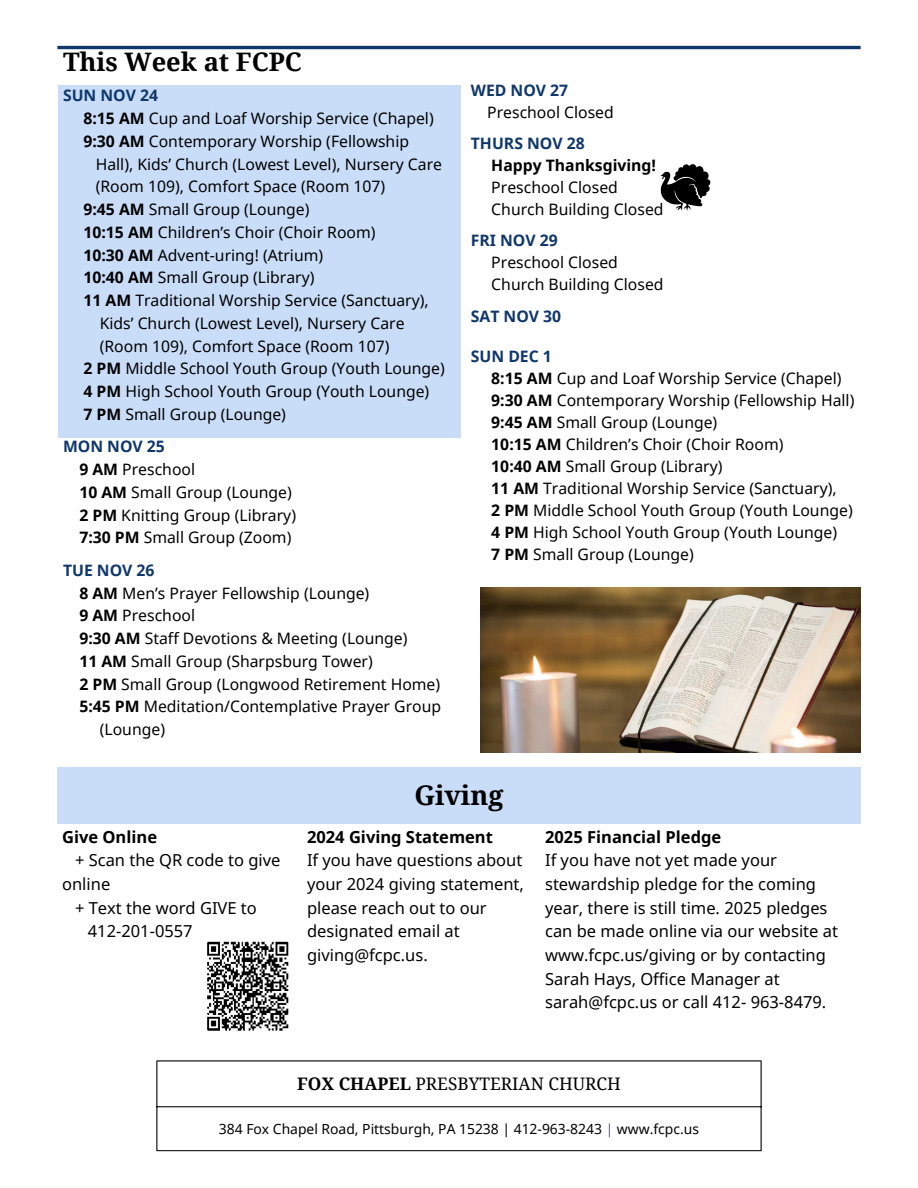
<style>
.page{position:relative;width:918px;height:1188px;background:#fff}
.page>*{position:absolute;margin:0;border:0;box-sizing:border-box;transform-origin:0 0}
.t1{font:700 27px "Noto Serif";color:#000}
.t2{font:700 25.5px "Noto Serif";color:#000}
.t3{font:17.25px "Noto Serif";color:#000}
.t4{font:16.5px/23.7px "Noto Sans";color:#000}
.t5{font:700 16.5px "Noto Sans";color:#000}
.t6{font:15.75px "Noto Sans";color:#000}
.t7{font:700 15.75px "Noto Sans";color:#0f376c}
.t8{font:700 15.75px "Noto Sans";color:#000}
.t9{font:13.95px "Noto Sans";color:#000}
.s1{font-weight:700}
.s2{color:#5d4f8a}
</style>
<div class="page">
<hr style="left:57px;top:46px;width:804px;height:3px;background:#0f376c">
<div style="left:58px;top:85px;width:403px;height:352px;background:#c9ddf8"></div>
<hr style="left:156px;top:1061px;width:1px;height:89px;background:#000">
<hr style="left:761px;top:1061px;width:1px;height:89px;background:#000">
<hr style="left:156px;top:1061px;width:606px;height:1px;background:#000">
<hr style="left:156px;top:1106px;width:606px;height:1px;background:#000">
<hr style="left:156px;top:1150px;width:606px;height:1px;background:#000">
<svg style="left:660px;top:164px;width:50px;height:47px"></svg>
<div style="left:58px;top:768px;width:803px;height:56px;background:#c9ddf8"></div>
<img style="left:207px;top:941px;width:82px;height:90px">
<img style="left:481px;top:587px;width:380px;height:165px">
<p class="t2" style="left:63px;top:44px;width:240px">This Week at FCPC</p>
<p class="t7" style="left:63px;top:85px;width:97px">SUN NOV 24</p>
<p class="t6" style="left:83px;top:107px;width:352px"><span class="s1">8:15 AM</span> Cup and Loaf Worship Service (Chapel)</p>
<p class="t6" style="left:83px;top:130px;width:327px"><span class="s1">9:30 AM</span> Contemporary Worship (Fellowship</p>
<p class="t6" style="left:96px;top:153px;width:348px">Hall), Kids’ Church (Lowest Level), Nursery Care</p>
<p class="t6" style="left:96px;top:176px;width:291px">(Room 109), Comfort Space (Room 107)</p>
<p class="t6" style="left:83px;top:198px;width:228px"><span class="s1">9:45 AM</span> Small Group (Lounge)</p>
<p class="t6" style="left:83px;top:221px;width:294px"><span class="s1">10:15 AM</span> Children’s Choir (Choir Room)</p>
<p class="t6" style="left:83px;top:244px;width:241px"><span class="s1">10:30 AM</span> Advent-uring! (Atrium)</p>
<p class="t6" style="left:83px;top:267px;width:233px"><span class="s1">10:40 AM</span> Small Group (Library)</p>
<p class="t6" style="left:83px;top:289px;width:347px"><span class="s1">11 AM</span> Traditional Worship Service (Sanctuary),</p>
<p class="t6" style="left:100px;top:312px;width:306px">Kids’ Church (Lowest Level), Nursery Care</p>
<p class="t6" style="left:100px;top:335px;width:291px">(Room 109), Comfort Space (Room 107)</p>
<p class="t6" style="left:83px;top:358px;width:363px"><span class="s1">2 PM</span> Middle School Youth Group (Youth Lounge)</p>
<p class="t6" style="left:83px;top:380px;width:347px"><span class="s1">4 PM</span> High School Youth Group (Youth Lounge)</p>
<p class="t6" style="left:83px;top:403px;width:204px"><span class="s1">7 PM</span> Small Group (Lounge)</p>
<p class="t7" style="left:63px;top:436px;width:103px">MON NOV 25</p>
<p class="t6" style="left:79px;top:458px;width:117px"><span class="s1">9 AM</span> Preschool</p>
<p class="t6" style="left:79px;top:481px;width:214px"><span class="s1">10 AM</span> Small Group (Lounge)</p>
<p class="t6" style="left:79px;top:504px;width:218px"><span class="s1">2 PM</span> Knitting Group (Library)</p>
<p class="t6" style="left:79px;top:527px;width:214px"><span class="s1">7:30 PM</span> Small Group (Zoom)</p>
<p class="t7" style="left:63px;top:559px;width:93px">TUE NOV 26</p>
<p class="t6" style="left:79px;top:582px;width:291px"><span class="s1">8 AM</span> Men’s Prayer Fellowship (Lounge)</p>
<p class="t6" style="left:79px;top:605px;width:117px"><span class="s1">9 AM</span> Preschool</p>
<p class="t6" style="left:79px;top:627px;width:330px"><span class="s1">9:30 AM</span> Staff Devotions &amp; Meeting (Lounge)</p>
<p class="t6" style="left:79px;top:650px;width:295px"><span class="s1">11 AM</span> Small Group (Sharpsburg Tower)</p>
<p class="t6" style="left:79px;top:673px;width:362px"><span class="s1">2 PM</span> Small Group (Longwood Retirement Home)</p>
<p class="t6" style="left:79px;top:696px;width:363px"><span class="s1">5:45 PM</span> Meditation/Contemplative Prayer Group</p>
<p class="t6" style="left:100px;top:718px;width:67px">(Lounge)</p>
<p class="t7" style="left:471px;top:79px;width:99px">WED NOV 27</p>
<p class="t6" style="left:487px;top:101px;width:128px">Preschool Closed</p>
<p class="t7" style="left:471px;top:132px;width:115px">THURS NOV 28</p>
<p class="t8" style="left:491px;top:154px;width:166px">Happy Thanksgiving!</p>
<p class="t6" style="left:491px;top:176px;width:128px">Preschool Closed</p>
<p class="t6" style="left:491px;top:198px;width:174px">Church Building Closed</p>
<p class="t7" style="left:471px;top:230px;width:88px">FRI NOV 29</p>
<p class="t6" style="left:491px;top:252px;width:128px">Preschool Closed</p>
<p class="t6" style="left:491px;top:274px;width:174px">Church Building Closed</p>
<p class="t7" style="left:471px;top:305px;width:92px">SAT NOV 30</p>
<p class="t7" style="left:471px;top:345px;width:83px">SUN DEC 1</p>
<p class="t6" style="left:491px;top:367px;width:352px"><span class="s1">8:15 AM</span> Cup and Loaf Worship Service (Chapel)</p>
<p class="t6" style="left:491px;top:389px;width:365px"><span class="s1">9:30 AM</span> Contemporary Worship (Fellowship Hall)</p>
<p class="t6" style="left:491px;top:411px;width:228px"><span class="s1">9:45 AM</span> Small Group (Lounge)</p>
<p class="t6" style="left:491px;top:433px;width:294px"><span class="s1">10:15 AM</span> Children’s Choir (Choir Room)</p>
<p class="t6" style="left:491px;top:455px;width:233px"><span class="s1">10:40 AM</span> Small Group (Library)</p>
<p class="t6" style="left:491px;top:477px;width:347px"><span class="s1">11 AM</span> Traditional Worship Service (Sanctuary),</p>
<p class="t6" style="left:491px;top:499px;width:363px"><span class="s1">2 PM</span> Middle School Youth Group (Youth Lounge)</p>
<p class="t6" style="left:491px;top:521px;width:347px"><span class="s1">4 PM</span> High School Youth Group (Youth Lounge)</p>
<p class="t6" style="left:491px;top:543px;width:204px"><span class="s1">7 PM</span> Small Group (Lounge)</p>
<p class="t5" style="left:62px;top:825px;width:96px">Give Online</p>
<p class="t4" style="left:62px;top:848px;width:220px;text-indent:13px">+ Scan the QR code to give online</p>
<p class="t4" style="left:75px;top:895px;width:183px">+ Text the word GIVE to</p>
<p class="t4" style="left:88px;top:919px;width:106px">412-201-0557</p>
<p class="t1" style="left:414px;top:776px;width:91px">Giving</p>
<p class="t5" style="left:307px;top:825px;width:187px">2024 Giving Statement</p>
<p class="t4" style="left:307px;top:848px;width:218px">If you have questions about your 2024 giving statement, please reach out to our designated email at giving@fcpc.us.</p>
<p class="t5" style="left:545px;top:825px;width:178px">2025 Financial Pledge</p>
<p class="t4" style="left:545px;top:848px;width:294px">If you have not yet made your stewardship pledge for the coming year, there is still time. 2025 pledges can be made online via our website at www.fcpc.us/giving or by contacting Sarah Hays, Office Manager at sarah@fcpc.us or call 412- 963-8479.</p>
<p class="t3" style="left:297px;top:1071px;width:325px"><span class="s1">FOX CHAPEL</span> PRESBYTERIAN CHURCH</p>
<p class="t9" style="left:219px;top:1119px;width:482px">384 Fox Chapel Road, Pittsburgh, PA 15238 | 412-963-8243 <span class="s2">|</span> www.fcpc.us</p>
</div>
